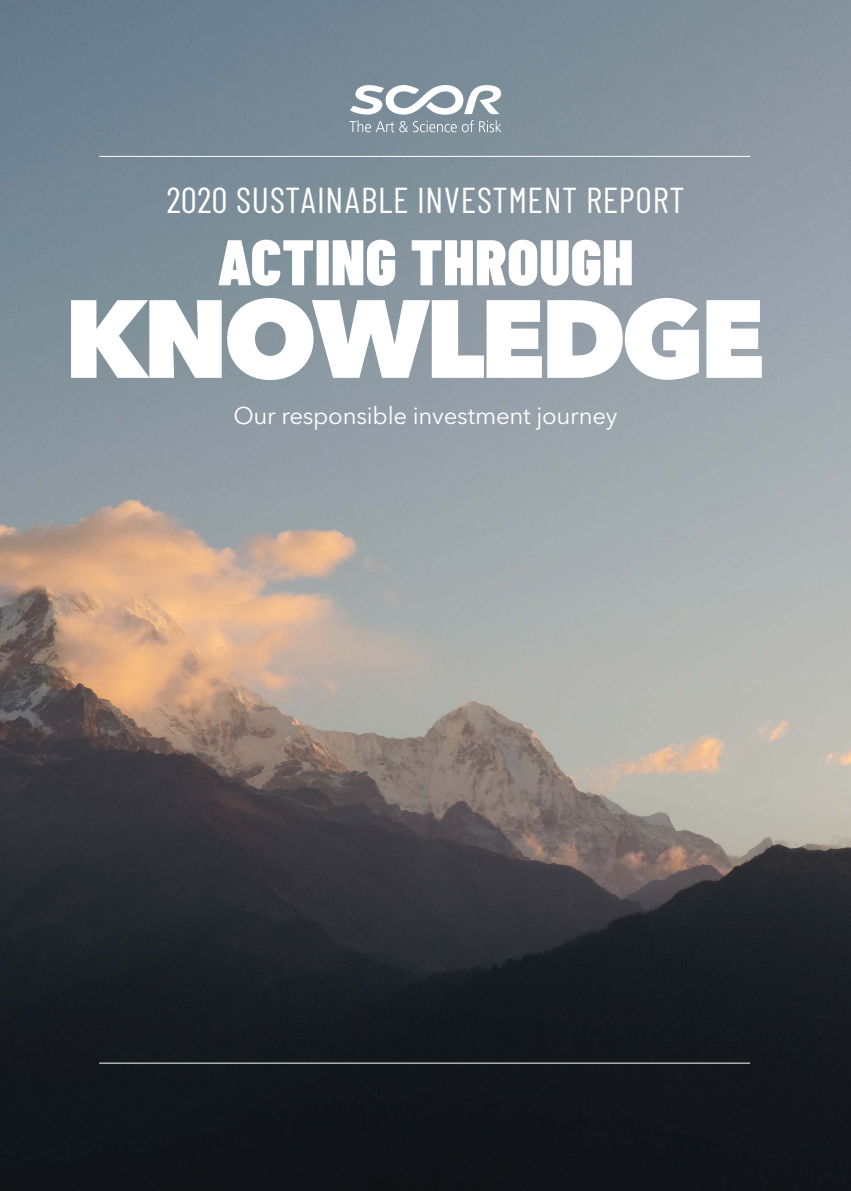
<style>
.page{position:relative;width:851px;height:1191px;background:#fff}
.page>*{position:absolute;margin:0;border:0;box-sizing:border-box;transform-origin:0 0}
.t1{font:800 109.65px "Avenir Next LT Pro";letter-spacing:-.05em;color:#fff}
.t2{font:900 64.35px "Barlow Condensed";letter-spacing:.01em;color:#fff}
.t3{font:36px "Barlow Condensed";letter-spacing:.02em;color:#fff}
.t4{font:24px "Avenir Next LT Pro";letter-spacing:-.01em;color:#fff}
</style>
<div class="page">
<img style="left:0;top:0;width:850px;height:1190px">
<hr style="left:99px;top:156px;width:651px;height:1px;background:#fff">
<svg style="left:349px;top:84px;width:152px;height:48px"></svg>
<hr style="left:99px;top:1062px;width:651px;height:1px;background:#fff">
<h1 class="t3" style="left:166px;top:177px;width:519px">2020 SUSTAINABLE INVESTMENT REPORT</h1>
<p class="t2" style="left:217px;top:221px;width:417px">ACTING THROUGH</p>
<p class="t1" style="left:64px;top:276px;width:703px">KNOWLEDGE</p>
<p class="t4" style="left:233px;top:406px;width:385px">Our responsible investment journey</p>
</div>
